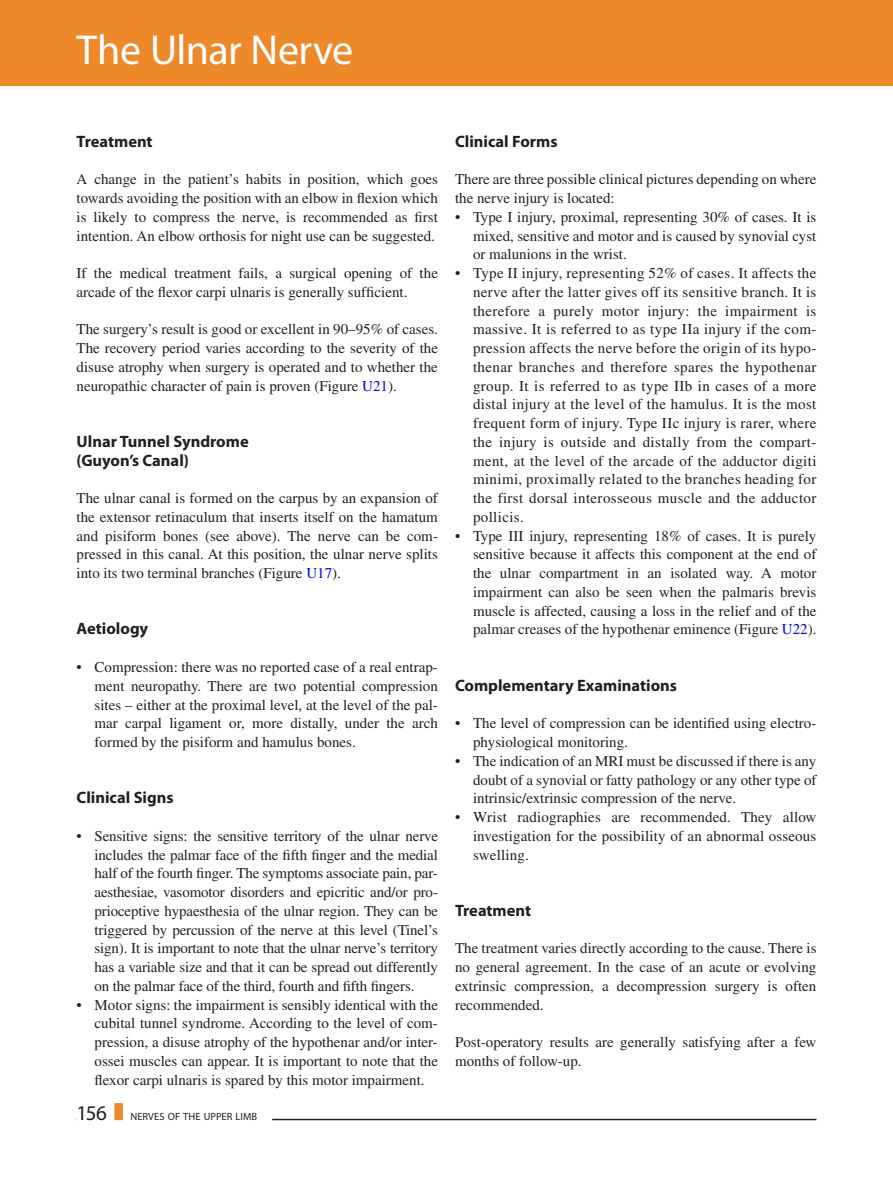
<style>
.page{position:relative;width:893px;height:1187px;background:#fff}
.page>*{position:absolute;margin:0;border:0;box-sizing:border-box;transform-origin:0 0}
.t1{font:42px "Bdhjfh Mjgfjp Myriad Pro";letter-spacing:-.015em;color:#fff}
.t2{font:700 16.5px/18.8px "Lmfjrd Dlghnv Myriad Pro";color:#231f20}
.t3{font:15px/18.8px "Fflqph Mlwxvf Times";color:#231f20;text-align:justify}
.t4{font:10.5px "Xwssfh Cwnywm Myriad Pro";letter-spacing:.005em;color:#231f20}
.s1{color:#0000fa}
.s2{font-size:21px}
</style>
<div class="page">
<hr style="left:77px;top:1118px;width:739px;height:2px;background:#231f20">
<div style="left:77px;top:1114px;width:195px;height:8px;background:#fff"></div>
<div style="left:114px;top:1102px;width:9px;height:17px;background:#ed8929"></div>
<div style="left:0;top:0;width:893px;height:86px;background:#ed8929"></div>
<h1 class="t1" style="left:77px;top:27px;width:278px">The Ulnar Nerve</h1>
<p class="t2" style="left:77px;top:132px;width:78px">Treatment</p>
<p class="t3" style="left:77px;top:170px;width:363px">A change in the patient’s habits in position, which goes towards avoiding the position with an elbow in flexion which is likely to compress the nerve, is recommended as first intention. An elbow orthosis for night use can be suggested.</p>
<p class="t3" style="left:77px;top:263px;width:363px">If the medical treatment fails, a surgical opening of the arcade of the flexor carpi ulnaris is generally sufficient.</p>
<p class="t3" style="left:77px;top:320px;width:363px">The surgery’s result is good or excellent in 90–95% of cases.<br>The recovery period varies according to the severity of the disuse atrophy when surgery is operated and to whether the neuropathic character of pain is proven (Figure <span class="s1">U21</span>).</p>
<p class="t2" style="left:77px;top:432px;width:174px">Ulnar Tunnel Syndrome (Guyon’s Canal)</p>
<p class="t3" style="left:77px;top:488px;width:363px">The ulnar canal is formed on the carpus by an expansion of the extensor retinaculum that inserts itself on the hamatum and pisiform bones (see above). The nerve can be com&shy;pressed in this canal. At this position, the ulnar nerve splits into its two terminal branches (Figure <span class="s1">U17</span>).</p>
<p class="t2" style="left:77px;top:619px;width:73px">Aetiology</p>
<p class="t3" style="left:95px;top:657px;width:345px;text-indent:-18px">• Compression: there was no reported case of a real entrap&shy;ment neuropathy. There are two potential compression sites – either at the proximal level, at the level of the pal&shy;mar carpal ligament or, more distally, under the arch formed by the pisiform and hamulus bones.</p>
<p class="t2" style="left:77px;top:788px;width:99px">Clinical Signs</p>
<p class="t3" style="left:95px;top:826px;width:345px;text-indent:-18px">• Sensitive signs: the sensitive territory of the ulnar nerve includes the palmar face of the fifth finger and the medial half of the fourth finger. The symptoms associate pain, par&shy;aesthesiae, vasomotor disorders and epicritic and/or pro&shy;prioceptive hypaesthesia of the ulnar region. They can be triggered by percussion of the nerve at this level (Tinel’s sign). It is important to note that the ulnar nerve’s territory has a variable size and that it can be spread out differently on the palmar face of the third, fourth and fifth fingers.</p>
<p class="t3" style="left:95px;top:995px;width:345px;text-indent:-18px">• Motor signs: the impairment is sensibly identical with the cubital tunnel syndrome. According to the level of com&shy;pression, a disuse atrophy of the hypothenar and/or inter&shy;ossei muscles can appear. It is important to note that the flexor carpi ulnaris is spared by this motor impairment.</p>
<p class="t4" style="left:77px;top:1110px;width:182px"><span class="s2">156</span> NERVES OF THE UPPER LIMB</p>
<p class="t2" style="left:455px;top:132px;width:104px">Clinical Forms</p>
<p class="t3" style="left:455px;top:170px;width:363px">There are three possible clinical pictures depending on where the nerve injury is located:</p>
<p class="t3" style="left:473px;top:207px;width:345px;text-indent:-18px">• Type I injury, proximal, representing 30% of cases. It is mixed, sensitive and motor and is caused by synovial cyst or malunions in the wrist.</p>
<p class="t3" style="left:473px;top:263px;width:345px;text-indent:-18px">• Type II injury, representing 52% of cases. It affects the nerve after the latter gives off its sensitive branch. It is therefore a purely motor injury: the impairment is massive. It is referred to as type IIa injury if the com&shy;pression affects the nerve before the origin of its hypo&shy;thenar branches and therefore spares the hypothenar group. It is referred to as type IIb in cases of a more distal injury at the level of the hamulus. It is the most frequent form of injury. Type IIc injury is rarer, where the injury is outside and distally from the compart&shy;ment, at the level of the arcade of the adductor digiti minimi, proximally related to the branches heading for the first dorsal interosseous muscle and the adductor pollicis.</p>
<p class="t3" style="left:473px;top:526px;width:345px;text-indent:-18px">• Type III injury, representing 18% of cases. It is purely sensitive because it affects this component at the end of the ulnar compartment in an isolated way. A motor impairment can also be seen when the palmaris brevis muscle is affected, causing a loss in the relief and of the palmar creases of the hypothenar eminence (Figure <span class="s1">U22</span>).</p>
<p class="t2" style="left:455px;top:676px;width:224px">Complementary Examinations</p>
<p class="t3" style="left:473px;top:713px;width:345px;text-indent:-18px">• The level of compression can be identified using electro&shy;physiological monitoring.</p>
<p class="t3" style="left:473px;top:751px;width:345px;text-indent:-18px">• The indication of an MRI must be discussed if there is any doubt of a synovial or fatty pathology or any other type of intrinsic/extrinsic compression of the nerve.</p>
<p class="t3" style="left:473px;top:807px;width:345px;text-indent:-18px">• Wrist radiographies are recommended. They allow investigation for the possibility of an abnormal osseous swelling.</p>
<p class="t2" style="left:455px;top:901px;width:78px">Treatment</p>
<p class="t3" style="left:455px;top:938px;width:363px">The treatment varies directly according to the cause. There is no general agreement. In the case of an acute or evolving extrinsic compression, a decompression surgery is often recommended.</p>
<p class="t3" style="left:455px;top:1032px;width:363px">Post-operatory results are generally satisfying after a few months of follow-up.</p>
</div>
